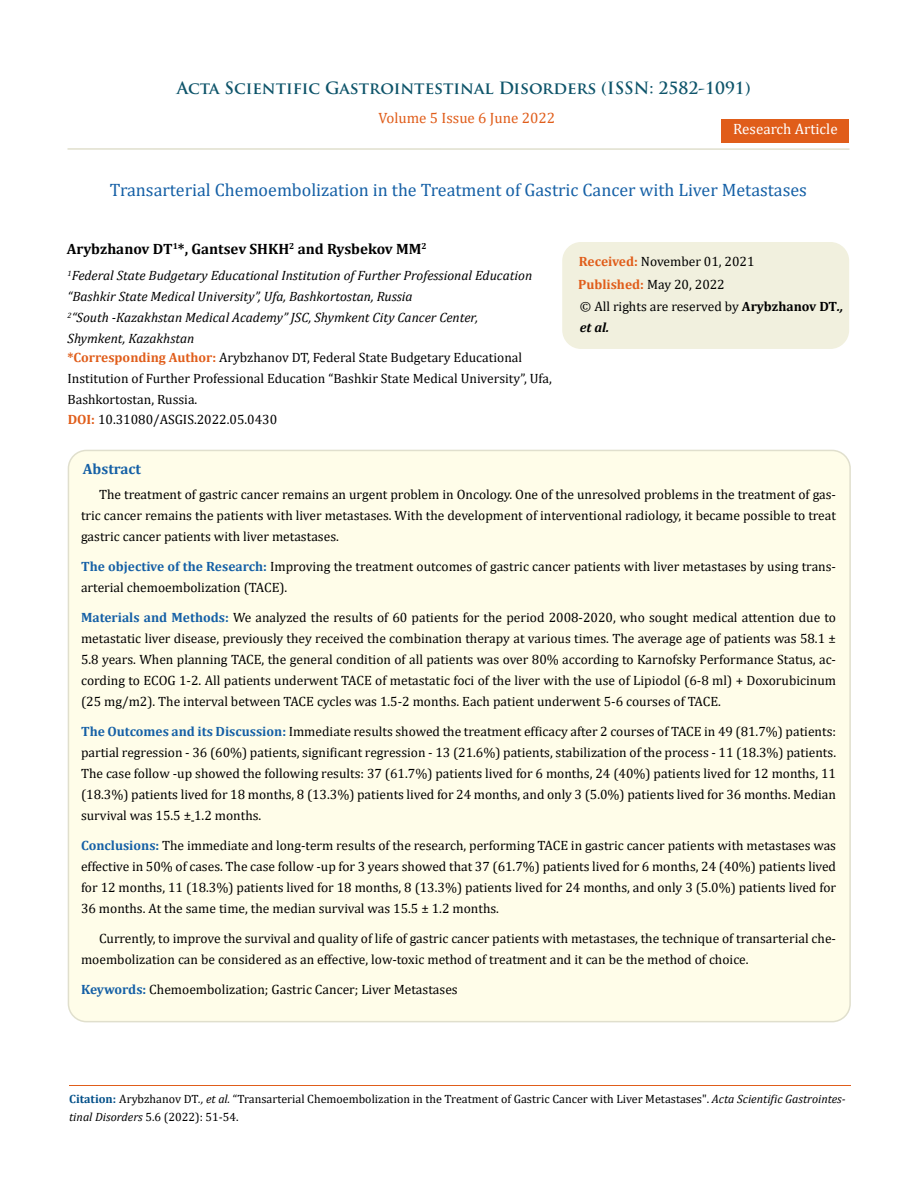
<style>
.page{position:relative;width:917px;height:1188px;background:#fff}
.page>*{position:absolute;margin:0;border:0;box-sizing:border-box;transform-origin:0 0}
.t1{font:18px "Cambria";color:#1560a6}
.t2{font:700 16.5px "Trajan Pro";color:#0e546a}
.t3{font:700 15px "Cambria";color:#000}
.t4{font:15px "Cambria";color:#e05d1a}
.t5{font:15px "Cambria";color:#fff}
.t6{font:700 15px "Cambria";color:#1560a6}
.t7{font:13.5px/21px "Cambria";color:#000}
.t8{font:italic 13.5px/21px "Cambria";color:#000}
.t9{font:12px/18px "Cambria";color:#000}
.s1{font-weight:700;color:#e05d1a}
.s2{font-weight:700}
.s3{font-weight:700;font-style:italic}
.s4{font-weight:700;color:#1560a6}
.s5{font-weight:700;color:#035089}
.s6{font-style:italic}
</style>
<div class="page">
<div style="left:721px;top:119px;width:128px;height:23px;background:#e05d1a"></div>
<div style="left:563px;top:243px;width:285px;height:105px;background:#f1f0de;border-radius:18px"></div>
<div style="left:562px;top:242px;width:287px;height:107px;border:2px solid #f1f0de;border-radius:18px"></div>
<div style="left:68px;top:450px;width:782px;height:572px;background:#fffde9;border-radius:18px"></div>
<hr style="left:67px;top:148px;width:782px;height:2px;background:#e0dfcd">
<hr style="left:69px;top:1086px;width:782px;height:1px;background:#e05d1a">
<p class="t2" style="left:177px;top:77px;width:575px">Acta Scientific Gastrointestinal Disorders (ISSN: 2582-1091)</p>
<p class="t4" style="left:378px;top:109px;width:178px">Volume 5 Issue 6 June 2022</p>
<p class="t5" style="left:733px;top:120px;width:106px">Research Article</p>
<h1 class="t1" style="left:110px;top:180px;width:698px">Transarterial Chemoembolization in the Treatment of Gastric Cancer with Liver Metastases</h1>
<p class="t3" style="left:67px;top:239px;width:361px">Arybzhanov DT<sup>1</sup>*, Gantsev SHKH<sup>2</sup> and Rysbekov MM<sup>2</sup></p>
<p class="t8" style="left:67px;top:265px;width:466px"><sup>1</sup>Federal State Budgetary Educational Institution of Further Professional Education “Bashkir State Medical University”, Ufa, Bashkortostan, Russia<br><sup>2</sup>“South -Kazakhstan Medical Academy” JSC, Shymkent City Cancer Center, Shymkent, Kazakhstan</p>
<p class="t7" style="left:67px;top:346px;width:486px"><span class="s1">*Corresponding Author:</span> Arybzhanov DT, Federal State Budgetary Educational<br>Institution of Further Professional Education “Bashkir State Medical University”, Ufa,<br>Bashkortostan, Russia.</p>
<p class="t7" style="left:68px;top:409px;width:211px"><span class="s1">DOI:</span> 10.31080/ASGIS.2022.05.0430</p>
<p class="t7" style="left:578px;top:250px;width:178px;line-height:23px"><span class="s1">Received:</span> November 01, 2021<br><span class="s1">Published:</span> May 20, 2022</p>
<p class="t7" style="left:580px;top:295px;width:265px">© All rights are reserved by <span class="s2">Arybzhanov DT</span><span class="s3">., et al.</span></p>
<p class="t6" style="left:83px;top:458px;width:60px">Abstract</p>
<p class="t7" style="left:81px;top:484px;width:756px;text-align:justify;text-indent:18px">The treatment of gastric cancer remains an urgent problem in Oncology. One of the unresolved problems in the treatment of gas&shy;tric cancer remains the patients with liver metastases. With the development of interventional radiology, it became possible to treat gastric cancer patients with liver metastases.</p>
<p class="t7" style="left:81px;top:556px;width:756px"><span class="s4">The objective of the Research:</span> Improving the treatment outcomes of gastric cancer patients with liver metastases by using trans&shy;arterial chemoembolization (TACE).</p>
<p class="t7" style="left:81px;top:607px;width:756px;text-align:justify"><span class="s4">Materials and Methods:</span> We analyzed the results of 60 patients for the period 2008-2020, who sought medical attention due to metastatic liver disease, previously they received the combination therapy at various times. The average age of patients was 58.1 ± 5.8 years. When planning TACE, the general condition of all patients was over 80% according to Karnofsky Performance Status, ac&shy;cording to ECOG 1-2. All patients underwent TACE of metastatic foci of the liver with the use of Lipiodol (6-8 ml) + Doxorubicinum (25 mg/m2). The interval between TACE cycles was 1.5-2 months. Each patient underwent 5-6 courses of TACE.</p>
<p class="t7" style="left:81px;top:721px;width:756px;text-align:justify"><span class="s4">The Outcomes and its Discussion:</span> Immediate results showed the treatment efficacy after 2 courses of TACE in 49 (81.7%) patients: partial regression - 36 (60%) patients, significant regression - 13 (21.6%) patients, stabilization of the process - 11 (18.3%) patients.<br>The case follow -up showed the following results: 37 (61.7%) patients lived for 6 months, 24 (40%) patients lived for 12 months, 11 (18.3%) patients lived for 18 months, 8 (13.3%) patients lived for 24 months, and only 3 (5.0%) patients lived for 36 months. Median survival was 15.5 ± 1.2 months.</p>
<p class="t7" style="left:81px;top:835px;width:756px;text-align:justify"><span class="s4">Conclusions:</span> The immediate and long-term results of the research, performing TACE in gastric cancer patients with metastases was effective in 50% of cases. The case follow -up for 3 years showed that 37 (61.7%) patients lived for 6 months, 24 (40%) patients lived for 12 months, 11 (18.3%) patients lived for 18 months, 8 (13.3%) patients lived for 24 months, and only 3 (5.0%) patients lived for 36 months. At the same time, the median survival was 15.5 ± 1.2 months.</p>
<p class="t7" style="left:81px;top:928px;width:756px;text-indent:18px">Currently, to improve the survival and quality of life of gastric cancer patients with metastases, the technique of transarterial che&shy;moembolization can be considered as an effective, low-toxic method of treatment and it can be the method of choice.</p>
<p class="t7" style="left:81px;top:979px;width:378px"><span class="s4">Keywords:</span> Chemoembolization; Gastric Cancer; Liver Metastases</p>
<p class="t9" style="left:69px;top:1089px;width:778px"><span class="s5">Citation:</span> Arybzhanov DT<span class="s6">., et al.</span> “Transarterial Chemoembolization in the Treatment of Gastric Cancer with Liver Metastases". <span class="s6">Acta Scientific Gastrointes&shy;tinal Disorders</span> 5.6 (2022): 51-54.</p>
</div>
